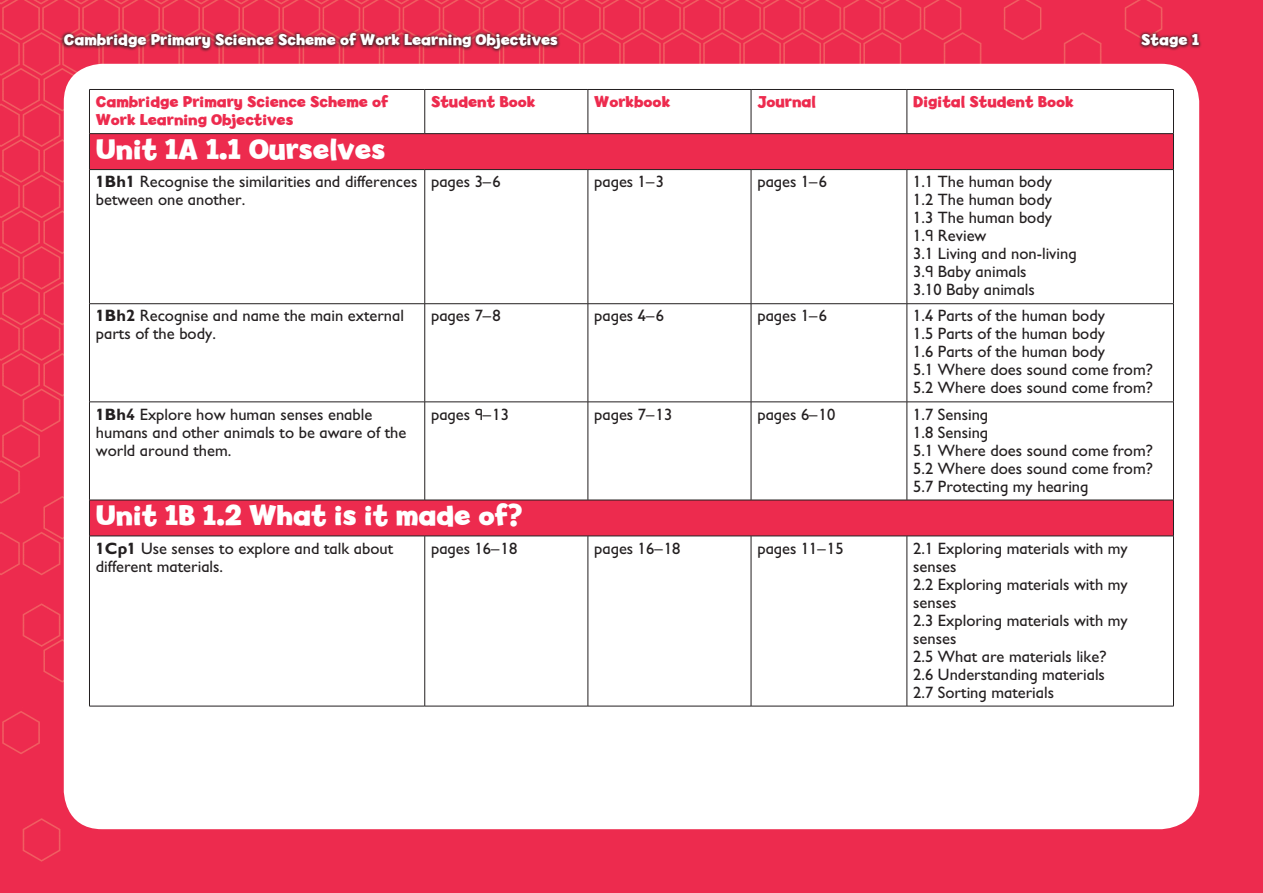
<style>
.page{position:relative;width:1263px;height:893px;background:#ed2b4e}
.page>*{position:absolute;margin:0;border:0;box-sizing:border-box;transform-origin:0 0}
.HDB{font:700 30px "Billy Infant";color:#fff}
.TXT{font:16.5px/18px "Gill Infant";color:#231f20}
.TXTBold{font:16.5px/18px "Gill Infant";color:#231f20}
.HDA{font:700 16.5px/18px "Billy Infant";color:#ed2b4e}
.t1{font:700 16.5px "Billy Infant";color:#fff}
.s1{font-weight:700}
</style>
<div class="page">
<img style="left:0;top:0;width:1186px;height:862px">
<div style="left:64px;top:64px;width:1135px;height:765px;background:#fff;border-radius:38px"></div>
<div style="left:61px;top:30px;width:500px;height:23px;background:#231f20;opacity:.75"></div>
<div style="left:1138px;top:31px;width:64px;height:20px;background:#231f20;opacity:.75"></div>
<svg style="left:90px;top:134px;width:1083px;height:402px"></svg>
<hr style="left:1173px;top:134px;width:1px;height:35px;background:#231f20">
<hr style="left:89px;top:170px;width:1px;height:134px;background:#231f20">
<hr style="left:424px;top:170px;width:1px;height:134px;background:#231f20">
<hr style="left:588px;top:170px;width:1px;height:134px;background:#231f20">
<hr style="left:751px;top:170px;width:1px;height:134px;background:#231f20">
<hr style="left:907px;top:170px;width:1px;height:134px;background:#231f20">
<hr style="left:1173px;top:170px;width:1px;height:134px;background:#231f20">
<hr style="left:89px;top:303px;width:336px;height:1px;background:#231f20">
<hr style="left:89px;top:304px;width:1px;height:98px;background:#231f20">
<hr style="left:425px;top:303px;width:163px;height:1px;background:#231f20">
<hr style="left:424px;top:304px;width:1px;height:98px;background:#231f20">
<hr style="left:588px;top:303px;width:163px;height:1px;background:#231f20">
<hr style="left:588px;top:304px;width:1px;height:98px;background:#231f20">
<hr style="left:751px;top:303px;width:156px;height:1px;background:#231f20">
<hr style="left:751px;top:304px;width:1px;height:98px;background:#231f20">
<hr style="left:907px;top:303px;width:267px;height:1px;background:#231f20">
<hr style="left:907px;top:304px;width:1px;height:98px;background:#231f20">
<hr style="left:1173px;top:304px;width:1px;height:98px;background:#231f20">
<hr style="left:89px;top:402px;width:336px;height:1px;background:#231f20">
<hr style="left:89px;top:402px;width:1px;height:98px;background:#231f20">
<hr style="left:425px;top:402px;width:163px;height:1px;background:#231f20">
<hr style="left:424px;top:402px;width:1px;height:98px;background:#231f20">
<hr style="left:588px;top:402px;width:163px;height:1px;background:#231f20">
<hr style="left:588px;top:402px;width:1px;height:98px;background:#231f20">
<hr style="left:751px;top:402px;width:156px;height:1px;background:#231f20">
<hr style="left:751px;top:402px;width:1px;height:98px;background:#231f20">
<hr style="left:907px;top:402px;width:267px;height:1px;background:#231f20">
<hr style="left:907px;top:402px;width:1px;height:98px;background:#231f20">
<hr style="left:1173px;top:402px;width:1px;height:98px;background:#231f20">
<hr style="left:89px;top:500px;width:336px;height:1px;background:#231f20">
<hr style="left:89px;top:500px;width:1px;height:36px;background:#231f20">
<hr style="left:425px;top:500px;width:163px;height:1px;background:#231f20">
<hr style="left:588px;top:500px;width:163px;height:1px;background:#231f20">
<hr style="left:751px;top:500px;width:156px;height:1px;background:#231f20">
<hr style="left:907px;top:500px;width:267px;height:1px;background:#231f20">
<hr style="left:1173px;top:500px;width:1px;height:36px;background:#231f20">
<hr style="left:89px;top:536px;width:1px;height:170px;background:#231f20">
<hr style="left:424px;top:536px;width:1px;height:170px;background:#231f20">
<hr style="left:588px;top:536px;width:1px;height:170px;background:#231f20">
<hr style="left:751px;top:536px;width:1px;height:170px;background:#231f20">
<hr style="left:907px;top:536px;width:1px;height:170px;background:#231f20">
<hr style="left:1173px;top:536px;width:1px;height:170px;background:#231f20">
<hr style="left:89px;top:706px;width:336px;height:1px;background:#231f20">
<hr style="left:425px;top:706px;width:163px;height:1px;background:#231f20">
<hr style="left:588px;top:706px;width:163px;height:1px;background:#231f20">
<hr style="left:751px;top:706px;width:156px;height:1px;background:#231f20">
<hr style="left:907px;top:706px;width:267px;height:1px;background:#231f20">
<hr style="left:89px;top:89px;width:336px;height:1px;background:#231f20">
<hr style="left:89px;top:90px;width:1px;height:43px;background:#231f20">
<hr style="left:425px;top:89px;width:163px;height:1px;background:#231f20">
<hr style="left:424px;top:90px;width:1px;height:43px;background:#231f20">
<hr style="left:588px;top:89px;width:163px;height:1px;background:#231f20">
<hr style="left:588px;top:90px;width:1px;height:43px;background:#231f20">
<hr style="left:751px;top:89px;width:156px;height:1px;background:#231f20">
<hr style="left:751px;top:90px;width:1px;height:43px;background:#231f20">
<hr style="left:907px;top:89px;width:267px;height:1px;background:#231f20">
<hr style="left:907px;top:90px;width:1px;height:43px;background:#231f20">
<hr style="left:1173px;top:90px;width:1px;height:43px;background:#231f20">
<hr style="left:89px;top:133px;width:336px;height:1px;background:#231f20">
<hr style="left:425px;top:133px;width:163px;height:1px;background:#231f20">
<hr style="left:588px;top:133px;width:163px;height:1px;background:#231f20">
<hr style="left:751px;top:133px;width:156px;height:1px;background:#231f20">
<hr style="left:907px;top:133px;width:267px;height:1px;background:#231f20">
<hr style="left:89px;top:134px;width:1px;height:35px;background:#231f20">
<hr style="left:89px;top:169px;width:336px;height:1px;background:#231f20">
<hr style="left:425px;top:169px;width:163px;height:1px;background:#231f20">
<hr style="left:588px;top:169px;width:163px;height:1px;background:#231f20">
<hr style="left:751px;top:169px;width:156px;height:1px;background:#231f20">
<hr style="left:907px;top:169px;width:267px;height:1px;background:#231f20">
<hr style="left:89px;top:536px;width:336px;height:1px;background:#231f20">
<hr style="left:425px;top:536px;width:163px;height:1px;background:#231f20">
<hr style="left:588px;top:536px;width:163px;height:1px;background:#231f20">
<hr style="left:751px;top:536px;width:156px;height:1px;background:#231f20">
<hr style="left:907px;top:536px;width:267px;height:1px;background:#231f20">
<p class="t1" style="left:64px;top:30px;width:496px">Cambridge Primary Science Scheme of Work Learning Objectives</p>
<p class="t1" style="left:1141px;top:30px;width:59px">Stage 1</p>
<p class="HDA" style="left:96px;top:93px;width:294px">Cambridge Primary Science Scheme of<br>Work Learning Objectives</p>
<p class="HDA" style="left:431px;top:93px;width:106px">Student Book</p>
<p class="HDA" style="left:594px;top:93px;width:77px">Workbook</p>
<p class="HDA" style="left:757px;top:93px;width:60px">Journal</p>
<p class="HDA" style="left:913px;top:93px;width:162px">Digital Student Book</p>
<p class="HDB" style="left:96px;top:132px;width:291px">Unit 1A 1.1 Ourselves</p>
<p class="TXTBold" style="left:96px;top:173px;width:323px"><span class="s1">1Bh1</span> Recognise the similarities and differences between one another.</p>
<p class="TXT" style="left:431px;top:173px;width:71px">pages 3–6</p>
<p class="TXT" style="left:594px;top:173px;width:71px">pages 1–3</p>
<p class="TXT" style="left:757px;top:173px;width:71px">pages 1–6</p>
<p class="TXT" style="left:913px;top:173px;width:165px">1.1 The human body<br>1.2 The human body<br>1.3 The human body<br>1.9 Review<br>3.1 Living and non-living<br>3.9 Baby animals<br>3.10 Baby animals</p>
<p class="TXTBold" style="left:96px;top:307px;width:310px"><span class="s1">1Bh2</span> Recognise and name the main external parts of the body.</p>
<p class="TXT" style="left:431px;top:307px;width:71px">pages 7–8</p>
<p class="TXT" style="left:594px;top:307px;width:71px">pages 4–6</p>
<p class="TXT" style="left:757px;top:307px;width:71px">pages 1–6</p>
<p class="TXT" style="left:913px;top:307px;width:241px">1.4 Parts of the human body<br>1.5 Parts of the human body<br>1.6 Parts of the human body<br>5.1 Where does sound come from?<br>5.2 Where does sound come from?</p>
<p class="TXTBold" style="left:96px;top:405px;width:312px"><span class="s1">1Bh4</span> Explore how human senses enable humans and other animals to be aware of the world around them.</p>
<p class="TXT" style="left:431px;top:405px;width:79px">pages 9–13</p>
<p class="TXT" style="left:594px;top:405px;width:79px">pages 7–13</p>
<p class="TXT" style="left:757px;top:405px;width:79px">pages 6–10</p>
<p class="TXT" style="left:913px;top:405px;width:241px">1.7 Sensing<br>1.8 Sensing<br>5.1 Where does sound come from?<br>5.2 Where does sound come from?<br>5.7 Protecting my hearing</p>
<p class="HDB" style="left:96px;top:498px;width:428px">Unit 1B 1.2 What is it made of?</p>
<p class="TXTBold" style="left:96px;top:539px;width:299px"><span class="s1">1Cp1</span> Use senses to explore and talk about different materials.</p>
<p class="TXT" style="left:431px;top:539px;width:88px">pages 16–18</p>
<p class="TXT" style="left:594px;top:539px;width:88px">pages 16–18</p>
<p class="TXT" style="left:757px;top:539px;width:88px">pages 11–15</p>
<p class="TXT" style="left:913px;top:539px;width:216px">2.1 Exploring materials with my senses<br>2.2 Exploring materials with my senses<br>2.3 Exploring materials with my senses<br>2.5 What are materials like?<br>2.6 Understanding materials<br>2.7 Sorting materials</p>
</div>
